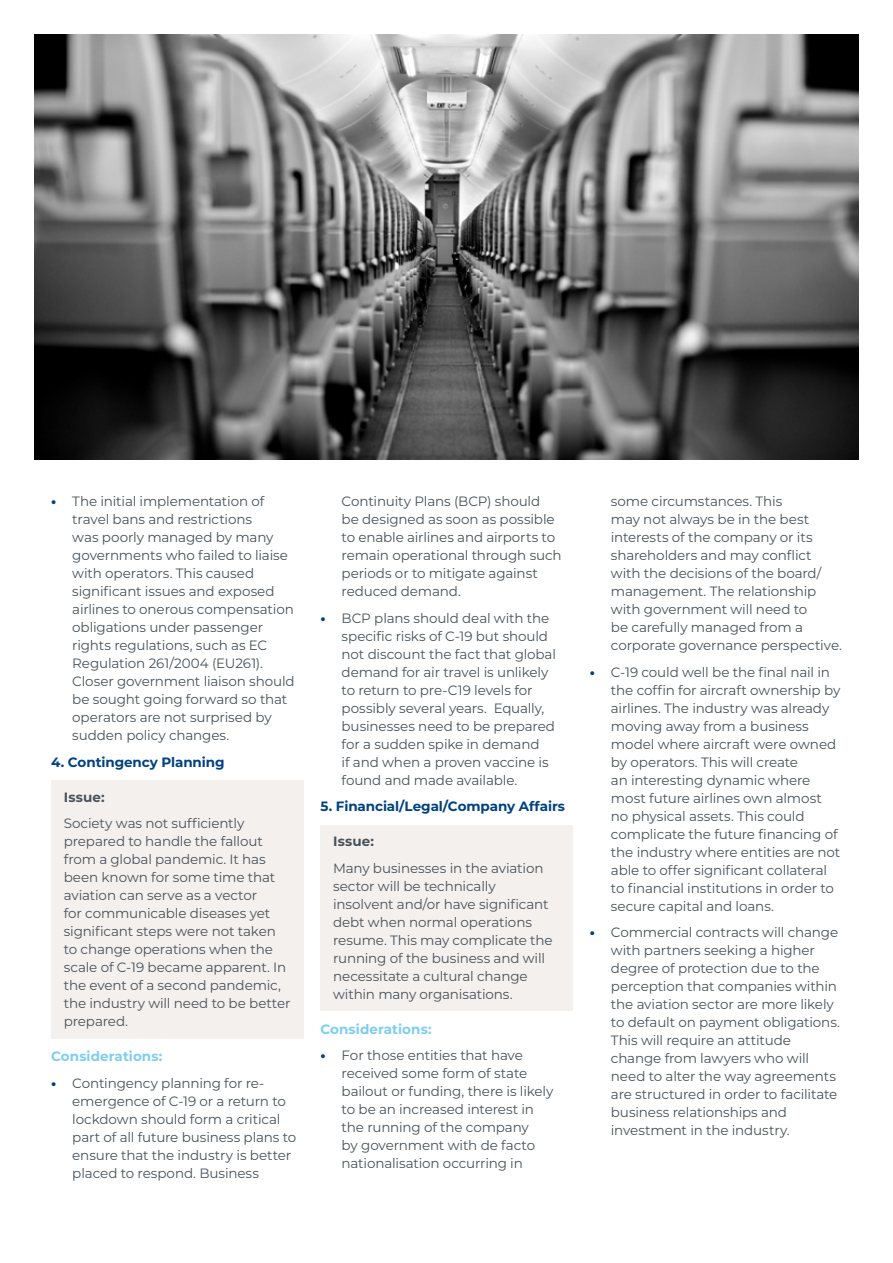
<style>
.page{position:relative;width:893px;height:1263px;background:#fff}
.page>*{position:absolute;margin:0;border:0;box-sizing:border-box;transform-origin:0 0}
.t1{font:13.5px/18px "Montserrat";letter-spacing:-.01em;color:#48525a}
.t2{font:700 13.5px "Montserrat";letter-spacing:-.005em;color:#004181}
.t3{font:700 13.5px "Montserrat";letter-spacing:.005em;color:#7dcef1}
.t4{font:700 13.5px "Montserrat";letter-spacing:.01em;color:#48525a}
.s1{font-weight:800;color:#004181}
</style>
<div class="page">
<div style="left:51px;top:780px;width:252px;height:34px;background:#f4f0ee"></div>
<div style="left:51px;top:807px;width:252px;height:231px;background:#f4f0ee"></div>
<div style="left:320px;top:825px;width:253px;height:33px;background:#f4f0ee"></div>
<div style="left:320px;top:851px;width:253px;height:160px;background:#f4f0ee"></div>
<img style="left:34px;top:34px;width:825px;height:425px">
<p class="t1" style="left:72px;top:492px;width:224px;text-indent:-21px"><span class="s1">•</span> The initial implementation of travel bans and restrictions<br>was poorly managed by many governments who failed to liaise with operators. This caused significant issues and exposed airlines to onerous compensation obligations under passenger rights regulations, such as EC<br>Regulation 261/2004 (EU261).<br>Closer government liaison should be sought going forward so that operators are not surprised by sudden policy changes.</p>
<p class="t2" style="left:51px;top:752px;width:175px">4. Contingency Planning</p>
<p class="t4" style="left:64px;top:787px;width:42px">Issue:</p>
<p class="t1" style="left:64px;top:814px;width:228px">Society was not sufficiently prepared to handle the fallout from a global pandemic. It has been known for some time that aviation can serve as a vector<br>for communicable diseases yet significant steps were not taken to change operations when the scale of C-19 became apparent. In the event of a second pandemic, the industry will need to be better prepared.</p>
<p class="t3" style="left:51px;top:1047px;width:113px">Considerations:</p>
<p class="t1" style="left:72px;top:1073px;width:226px;text-indent:-21px"><span class="s1">•</span> Contingency planning for re&shy;emergence of C-19 or a return to lockdown should form a critical part of all future business plans to ensure that the industry is better placed to respond. Business</p>
<p class="t1" style="left:342px;top:492px;width:222px">Continuity Plans (BCP) should<br>be designed as soon as possible to enable airlines and airports to remain operational through such periods or to mitigate against reduced demand.</p>
<p class="t1" style="left:342px;top:609px;width:216px;text-indent:-21px"><span class="s1">•</span> BCP plans should deal with the specific risks of C-19 but should not discount the fact that global demand for air travel is unlikely to return to pre-C19 levels for possibly several years. Equally, businesses need to be prepared for a sudden spike in demand<br>if and when a proven vaccine is found and made available.</p>
<p class="t2" style="left:320px;top:797px;width:246px">5. Financial/Legal/Company Affairs</p>
<p class="t4" style="left:333px;top:832px;width:42px">Issue:</p>
<p class="t1" style="left:333px;top:858px;width:221px">Many businesses in the aviation sector will be technically insolvent and/or have significant debt when normal operations resume. This may complicate the running of the business and will necessitate a cultural change within many organisations.</p>
<p class="t3" style="left:320px;top:1019px;width:113px">Considerations:</p>
<p class="t1" style="left:342px;top:1046px;width:213px;text-indent:-21px"><span class="s1">•</span> For those entities that have received some form of state bailout or funding, there is likely to be an increased interest in the running of the company<br>by government with de facto nationalisation occurring in</p>
<p class="t1" style="left:611px;top:492px;width:233px">some circumstances. This<br>may not always be in the best interests of the company or its shareholders and may conflict with the decisions of the board/ management. The relationship with government will need to<br>be carefully managed from a corporate governance perspective.</p>
<p class="t1" style="left:611px;top:662px;width:231px;text-indent:-21px"><span class="s1">•</span> C-19 could well be the final nail in the coffin for aircraft ownership by airlines. The industry was already moving away from a business model where aircraft were owned by operators. This will create<br>an interesting dynamic where most future airlines own almost no physical assets. This could complicate the future financing of the industry where entities are not able to offer significant collateral to financial institutions in order to secure capital and loans.</p>
<p class="t1" style="left:611px;top:923px;width:231px;text-indent:-21px"><span class="s1">•</span> Commercial contracts will change with partners seeking a higher degree of protection due to the perception that companies within the aviation sector are more likely to default on payment obligations.<br>This will require an attitude change from lawyers who will need to alter the way agreements are structured in order to facilitate business relationships and investment in the industry.</p>
</div>
